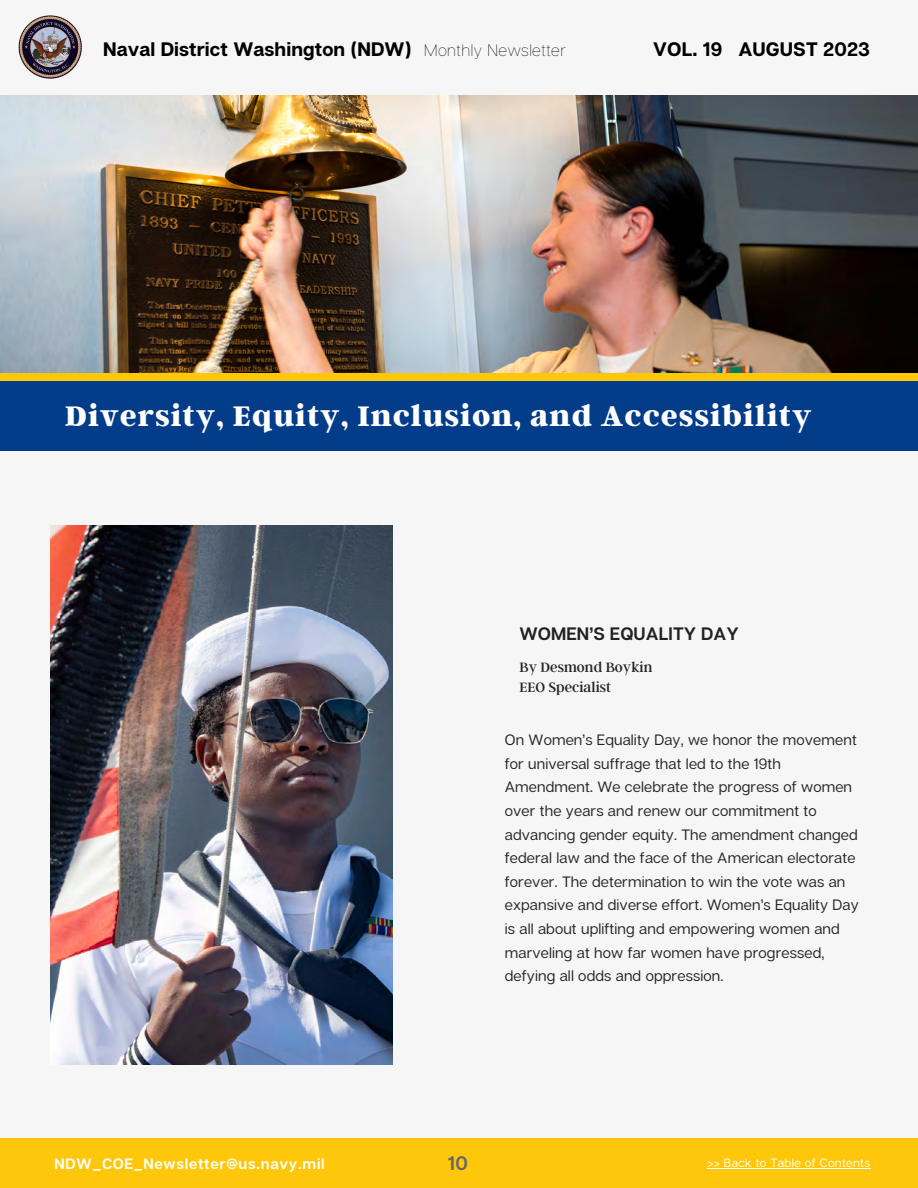
<style>
.page{position:relative;width:918px;height:1188px;background:#f6f6f6}
.page>*{position:absolute;margin:0;border:0;box-sizing:border-box;transform-origin:0 0}
.t1{font:800 31.5px "Argent CF";letter-spacing:.03em;color:#fff}
.t2{font:700 19.5px "Articulat CF";letter-spacing:.005em;color:#000}
.t3{font:600 19.5px "Articulat CF";color:#65656a}
.t4{font:600 18px "Articulat CF";letter-spacing:.005em;color:#222}
.t5{font:100 16.5px "Articulat CF";letter-spacing:.03em;color:#000}
.t6{font:15px/23.7px "Articulat CF";letter-spacing:.01em;color:#222}
.t7{font:600 15px "Articulat CF";letter-spacing:.05em;color:#fff}
.t8{font:15px "Argent CF";letter-spacing:.005em;color:#222}
.t9{font:12px "Articulat CF";letter-spacing:.03em;color:#fff}
</style>
<div class="page">
<div style="left:0;top:1139px;width:918px;height:49px;background:#ffc709"></div>
<img style="left:18px;top:15px;width:64px;height:64px">
<img style="left:0;top:95px;width:918px;height:278px">
<div style="left:0;top:381px;width:918px;height:70px;background:#033d89"></div>
<div style="left:0;top:373px;width:918px;height:8px;background:#ffc709"></div>
<img style="left:50px;top:525px;width:342px;height:539px">
<hr style="left:707px;top:1168px;width:164px;height:1px;background:#fff">
<p class="t2" style="left:103px;top:37px;width:310px">Naval District Washington (NDW)</p>
<p class="t5" style="left:424px;top:40px;width:143px">Monthly Newsletter</p>
<p class="t2" style="left:653px;top:37px;width:218px">VOL. 19 AUGUST 2023</p>
<p class="t1" style="left:65px;top:396px;width:748px">Diversity, Equity, Inclusion, and Accessibility</p>
<p class="t4" style="left:519px;top:622px;width:221px">WOMEN’S EQUALITY DAY</p>
<p class="t8" style="left:519px;top:657px;width:134px">By Desmond Boykin</p>
<p class="t8" style="left:519px;top:678px;width:93px">EEO Specialist</p>
<p class="t7" style="left:54px;top:1154px;width:272px">NDW_COE_Newsletter@us.navy.mil</p>
<p class="t6" style="left:505px;top:728px;width:355px">On Women’s Equality Day, we honor the movement for universal suffrage that led to the 19th Amendment. We celebrate the progress of women over the years and renew our commitment to advancing gender equity. The amendment changed federal law and the face of the American electorate forever. The determination to win the vote was an expansive and diverse effort. Women’s Equality Day is all about uplifting and empowering women and marveling at how far women have progressed, defying all odds and oppression.</p>
<p class="t3" style="left:448px;top:1151px;width:22px">10</p>
<p class="t9" style="left:707px;top:1155px;width:164px">&gt;&gt; Back to Table of Contents</p>
</div>
